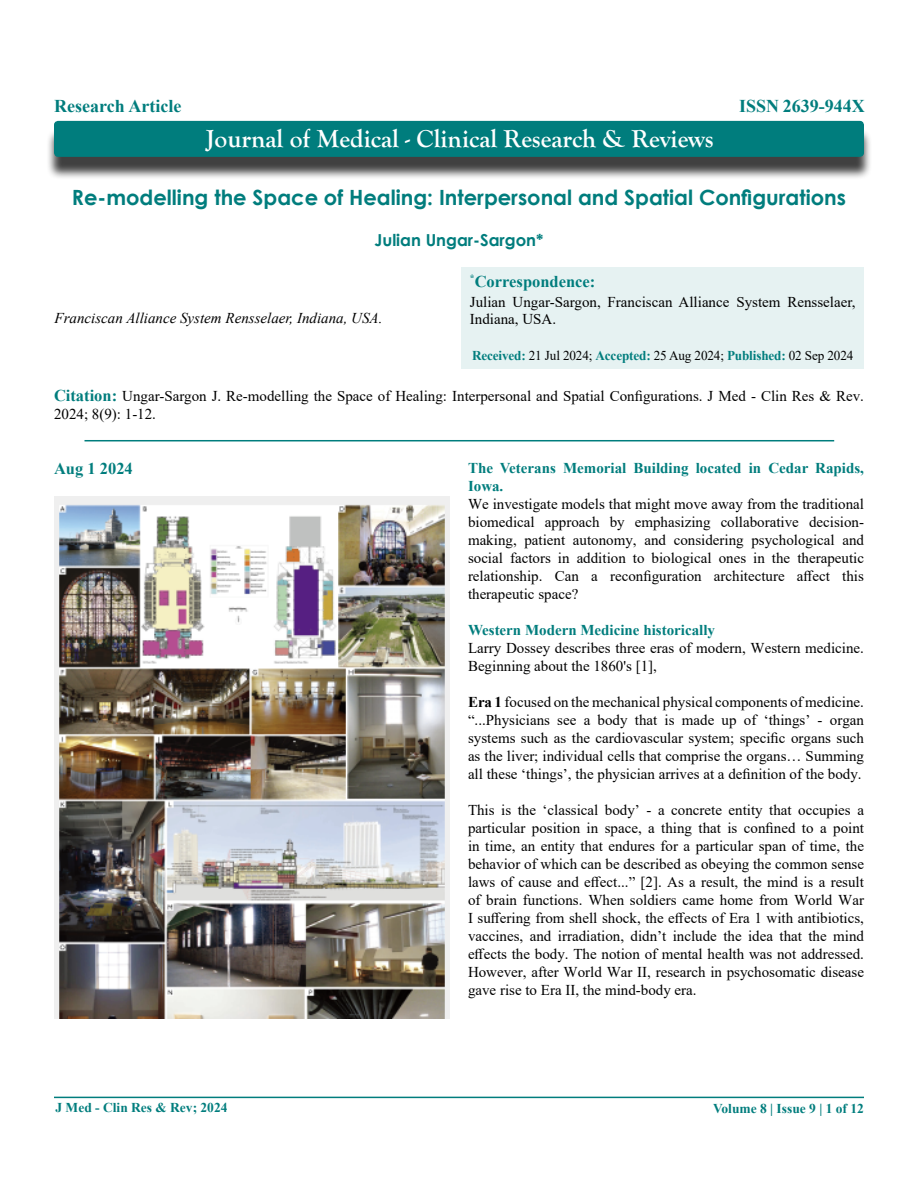
<style>
.page{position:relative;width:918px;height:1188px;background:#fff}
.page>*{position:absolute;margin:0;border:0;box-sizing:border-box;transform-origin:0 0}
.t1{font:700 25.5px "Goudy Old Style T";color:#fff}
.t2{font:700 21px "Century Gothic";color:#007d7d}
.t3{font:700 18px "Times New Roman";color:#007d7d}
.t4{font:700 16.5px "Times New Roman";color:#007d7d}
.t5{font:700 16.5px "Century Gothic";color:#007d7d}
.t6{font:15px/18px "Times New Roman";color:#000}
.t7{font:700 15px/18px "Times New Roman";color:#007d7d}
.t8{font:italic 15px "Times New Roman";color:#000}
.t9{font:13.5px "Times New Roman";letter-spacing:-.01em;color:#000}
.t10{font:700 13.5px "Times New Roman";color:#007d7d}
.s1{font-weight:700;color:#007d7d}
.s2{font-weight:700;font-size:16.5px;color:#007d7d}
.s3{font-weight:700}
</style>
<div class="page">
<div style="left:46px;top:127px;width:826px;height:53px;background:#000;opacity:.75"></div>
<div style="left:54px;top:121px;width:810px;height:36px;background:#007d7d;border-radius:4px"></div>
<hr style="left:54px;top:1097px;width:810px;height:1px;background:#007d7d">
<hr style="left:85px;top:440px;width:749px;height:1px;background:#007d7d">
<div style="left:461px;top:267px;width:403px;height:101px;background:#e6f2f2"></div>
<img style="left:54px;top:497px;width:396px;height:522px">
<p class="t3" style="left:54px;top:93px;width:129px">Research Article</p>
<h1 class="t1" style="left:206px;top:124px;width:509px">Journal of Medical - Clinical Research &amp; Reviews</h1>
<p class="t3" style="left:739px;top:93px;width:127px">ISSN 2639-944X</p>
<h2 class="t2" style="left:72px;top:181px;width:776px">Re-modelling the Space of Healing: Interpersonal and Spatial Configurations</h2>
<p class="t5" style="left:375px;top:227px;width:170px">Julian Ungar-Sargon*</p>
<p class="t8" style="left:55px;top:307px;width:329px">Franciscan Alliance System Rensselaer, Indiana, USA.</p>
<p class="t4" style="left:470px;top:269px;width:127px"><sup>*</sup>Correspondence:</p>
<p class="t6" style="left:470px;top:294px;width:387px;line-height:16.5px">Julian Ungar-Sargon, Franciscan Alliance System Rensselaer,<br>Indiana, USA.</p>
<p class="t9" style="left:472px;top:346px;width:383px"><span class="s1">Received:</span> 21 Jul 2024; <span class="s1">Accepted:</span> 25 Aug 2024; <span class="s1">Published:</span> 02 Sep 2024</p>
<p class="t6" style="left:54px;top:386px;width:812px"><span class="s2">Citation:</span> Ungar-Sargon J. Re-modelling the Space of Healing: Interpersonal and Spatial Configurations. J Med - Clin Res &amp; Rev.<br>2024; 8(9): 1-12.</p>
<p class="t4" style="left:54px;top:456px;width:80px">Aug 1 2024</p>
<p class="t7" style="left:468px;top:458px;width:397px">The Veterans Memorial Building located in Cedar Rapids,<br>Iowa.</p>
<p class="t6" style="left:468px;top:494px;width:398px;text-align:justify">We investigate models that might move away from the traditional biomedical approach by emphasizing collaborative decision&shy;making, patient autonomy, and considering psychological and social factors in addition to biological ones in the therapeutic relationship. Can a reconfiguration architecture affect this therapeutic space?</p>
<p class="t7" style="left:468px;top:620px;width:249px">Western Modern Medicine historically</p>
<p class="t6" style="left:468px;top:638px;width:398px">Larry Dossey describes three eras of modern, Western medicine.<br>Beginning about the 1860's [1],</p>
<p class="t6" style="left:468px;top:692px;width:398px;text-align:justify"><span class="s3">Era 1</span> focused on the mechanical physical components of medicine. “...Physicians see a body that is made up of ‘things’ - organ systems such as the cardiovascular system; specific organs such as the liver; individual cells that comprise the organs… Summing all these ‘things’, the physician arrives at a definition of the body.</p>
<p class="t6" style="left:468px;top:800px;width:398px;text-align:justify">This is the ‘classical body’ - a concrete entity that occupies a particular position in space, a thing that is confined to a point in time, an entity that endures for a particular span of time, the behavior of which can be described as obeying the common sense laws of cause and effect...” [2]. As a result, the mind is a result of brain functions. When soldiers came home from World War I suffering from shell shock, the effects of Era 1 with antibiotics, vaccines, and irradiation, didn’t include the idea that the mind effects the body. The notion of mental health was not addressed.<br>However, after World War II, research in psychosomatic disease gave rise to Era II, the mind-body era.</p>
<p class="t10" style="left:55px;top:1098px;width:174px">J Med - Clin Res &amp; Rev; 2024</p>
<p class="t10" style="left:713px;top:1099px;width:152px">Volume 8 | Issue 9 | 1 of 12</p>
</div>
